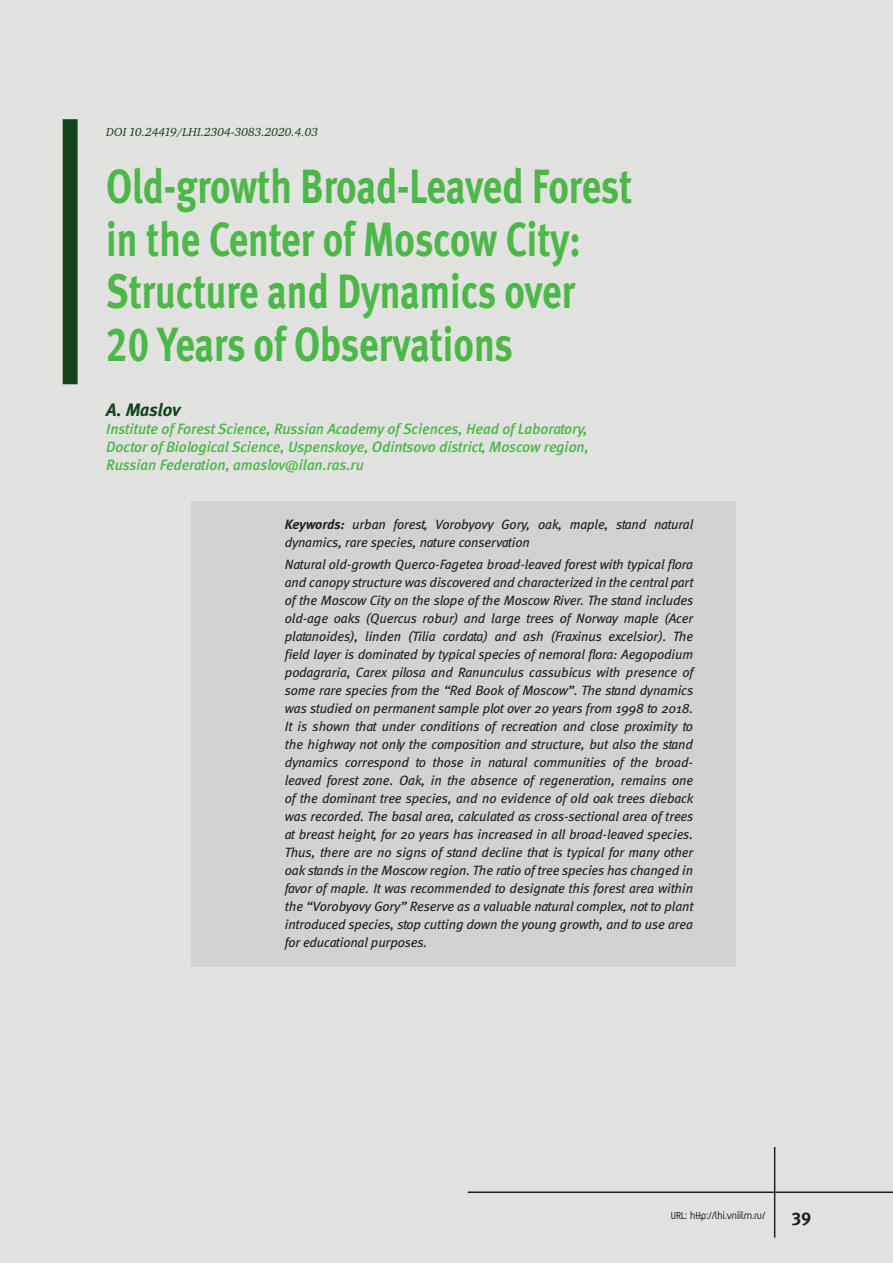
<style>
.page{position:relative;width:893px;height:1263px;background:#e2e2e1}
.page>*{position:absolute;margin:0;border:0;box-sizing:border-box;transform-origin:0 0}
.Zag_1{font:48px/52.5px "Meta Bold LFC";color:#4cb848;scale:.8 1}
.Zag_Avtor{font:italic 18px "Meta Bold C";letter-spacing:-.01em;color:#13431d}
.t1{font:18px "Meta Bold C";color:#231f20}
.Zag_Avtor_01{font:italic 15px/18px "Meta Medium C";letter-spacing:-.01em;color:#4cb848;text-align:justify}
.Annotaciya{font:italic 13.5px/18px "Meta Book C";letter-spacing:-.01em;color:#231f20}
.UDK{font:italic 12px "Charter C";color:#13431d}
.t2{font:700 12px "Magic C";color:#231f20}
.s1{font-family:"Meta Bold C"}
</style>
<div class="page">
<hr style="left:468px;top:1191px;width:425px;height:2px;background:#231f20">
<hr style="left:774px;top:1147px;width:1px;height:90px;background:#231f20">
<div style="left:63px;top:119px;width:15px;height:265px;background:#13431d"></div>
<div style="left:191px;top:501px;width:545px;height:65px;background:#d1d2d4"></div>
<div style="left:191px;top:541px;width:545px;height:426px;background:#d1d2d4"></div>
<p class="UDK" style="left:106px;top:126px;width:213px">DOI 10.24419/LHI.2304-3083.2020.4.03</p>
<p class="Zag_1" style="left:106px;top:160px;width:659px">Old-growth Broad-Leaved Forest in the Center of Moscow City:<br>Structure and Dynamics over<br>20 Years of Observations</p>
<p class="Zag_Avtor" style="left:106px;top:399px;width:76px">A. Maslov</p>
<p class="Zag_Avtor_01" style="left:106px;top:420px;width:484px">Institute of Forest Science, Russian Academy of Sciences, Head of Laboratory, Doctor of Biological Science, Uspenskoye, Odintsovo district, Moscow region, Russian Federation, amaslov@ilan.ras.ru</p>
<p class="Annotaciya" style="left:285px;top:515px;width:410px"><span class="s1">Keywords:</span> urban forest, Vorobyovy Gory, oak, maple, stand natural dynamics, rare species, nature conservation</p>
<p class="Annotaciya" style="left:285px;top:555px;width:410px;text-align:justify">Natural old-growth Querco-Fagetea broad-leaved forest with typical flora and canopy structure was discovered and characterized in the central part of the Moscow City on the slope of the Moscow River. The stand includes old-age oaks (Quercus robur) and large trees of Norway maple (Acer platanoides), linden (Tilia cordata) and ash (Fraxinus excelsior). The field layer is dominated by typical species of nemoral flora: Aegopodium podagraria, Carex pilosa and Ranunculus cassubicus with presence of some rare species from the “Red Book of Moscow”. The stand dynamics was studied on permanent sample plot over 20 years from 1998 to 2018.<br>It is shown that under conditions of recreation and close proximity to the highway not only the composition and structure, but also the stand dynamics correspond to those in natural communities of the broad&shy;leaved forest zone. Oak, in the absence of regeneration, remains one of the dominant tree species, and no evidence of old oak trees dieback was recorded. The basal area, calculated as cross-sectional area of trees at breast height, for 20 years has increased in all broad-leaved species.<br>Thus, there are no signs of stand decline that is typical for many other oak stands in the Moscow region. The ratio of tree species has changed in favor of maple. It was recommended to designate this forest area within the “Vorobyovy Gory” Reserve as a valuable natural complex, not to plant introduced species, stop cutting down the young growth, and to use area for educational purposes.</p>
<p class="t2" style="left:671px;top:1210px;width:96px">URL: http://lhi.vniilm.ru/</p>
<h2 class="t1" style="left:791px;top:1205px;width:21px">39</h2>
</div>
